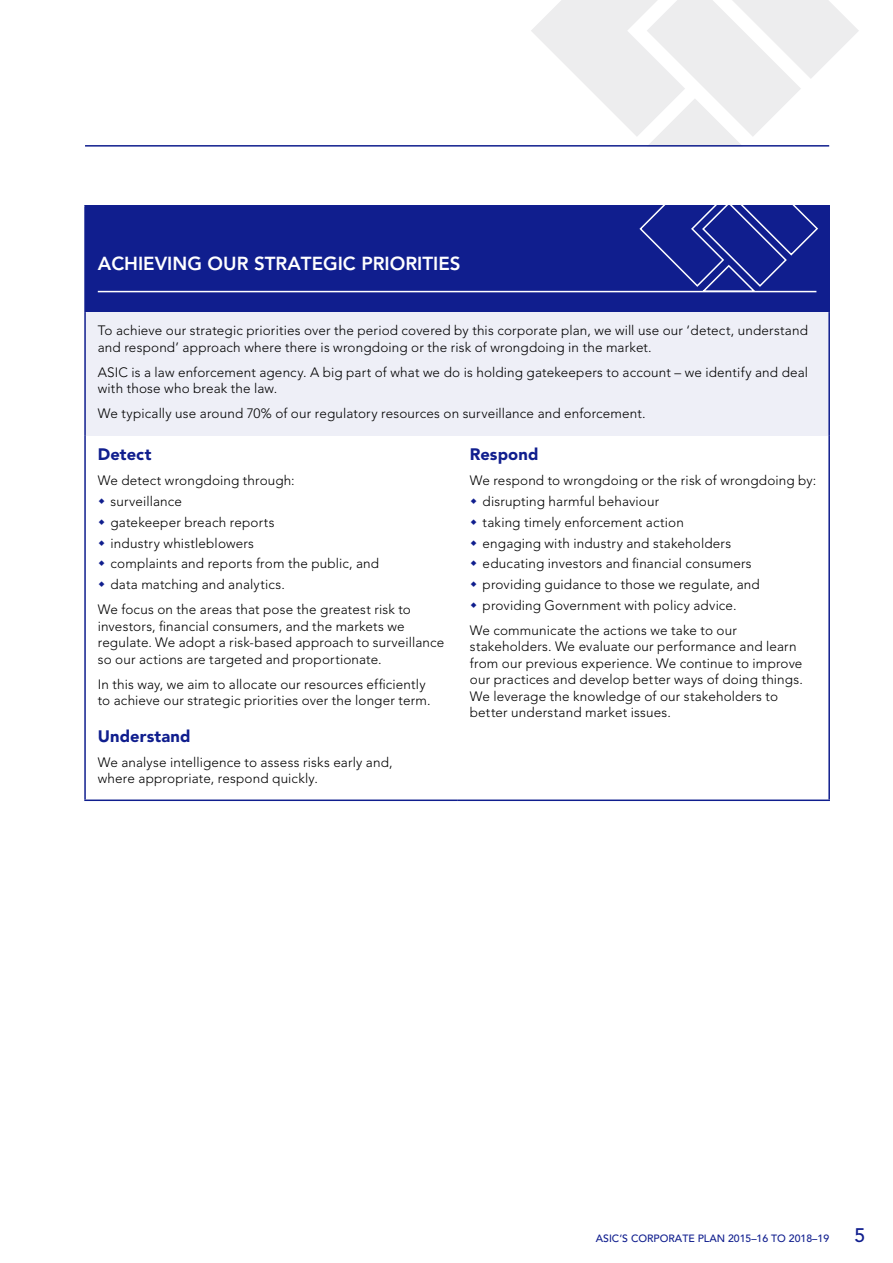
<style>
.page{position:relative;width:893px;height:1263px;background:#fff}
.page>*{position:absolute;margin:0;border:0;box-sizing:border-box;transform-origin:0 0}
.t1{font:500 19.5px "Avenir";color:#101e8e}
.t2{font:800 18.75px "Avenir";color:#fff}
.t3{font:900 16.5px "Avenir";letter-spacing:.01em;color:#101e8e}
.t4{font:300 13.5px/16.5px "Avenir";letter-spacing:.01em;color:#000}
.t5{font:500 10.5px "Avenir";color:#101e8e}
</style>
<div class="page">
<div style="left:85px;top:206px;width:744px;height:106px;background:#101e8e"></div>
<div style="left:85px;top:312px;width:744px;height:123px;background:#eeeff7"></div>
<hr style="left:84px;top:207px;width:2px;height:105px;background:#101e8e">
<hr style="left:84px;top:205px;width:373px;height:2px;background:#101e8e">
<hr style="left:457px;top:205px;width:373px;height:2px;background:#101e8e">
<hr style="left:828px;top:207px;width:2px;height:105px;background:#101e8e">
<hr style="left:84px;top:312px;width:2px;height:123px;background:#101e8e">
<hr style="left:828px;top:312px;width:2px;height:123px;background:#101e8e">
<hr style="left:84px;top:435px;width:2px;height:364px;background:#101e8e">
<hr style="left:84px;top:799px;width:373px;height:2px;background:#101e8e">
<hr style="left:828px;top:435px;width:2px;height:364px;background:#101e8e">
<hr style="left:457px;top:799px;width:373px;height:2px;background:#101e8e">
<hr style="left:98px;top:291px;width:718px;height:1px;background:#fff">
<svg style="left:531px;top:0;width:328px;height:293px"></svg>
<hr style="left:85px;top:145px;width:744px;height:2px;background:#101e8e">
<h2 class="t2" style="left:98px;top:252px;width:364px">ACHIEVING OUR STRATEGIC PRIORITIES</h2>
<p class="t4" style="left:98px;top:322px;width:712px">To achieve our strategic priorities over the period covered by this corporate plan, we will use our ‘detect, understand and respond’ approach where there is wrongdoing or the risk of wrongdoing in the market.</p>
<p class="t4" style="left:98px;top:364px;width:712px">ASIC is a law enforcement agency. A big part of what we do is holding gatekeepers to account – we identify and deal with those who break the law.</p>
<p class="t4" style="left:98px;top:405px;width:549px">We typically use around 70% of our regulatory resources on surveillance and enforcement.</p>
<p class="t3" style="left:98px;top:445px;width:55px">Detect</p>
<p class="t4" style="left:111px;top:470px;width:270px;line-height:20.7px;text-indent:-13px">We detect wrongdoing through:<br>surveillance<br>gatekeeper breach reports<br>industry whistleblowers<br>complaints and reports from the public, and data matching and analytics.</p>
<p class="t4" style="left:98px;top:601px;width:348px">We focus on the areas that pose the greatest risk to investors, financial consumers, and the markets we regulate. We adopt a risk-based approach to surveillance so our actions are targeted and proportionate.</p>
<p class="t4" style="left:98px;top:676px;width:334px">In this way, we aim to allocate our resources efficiently to achieve our strategic priorities over the longer term.</p>
<p class="t3" style="left:98px;top:726px;width:94px">Understand</p>
<p class="t4" style="left:98px;top:754px;width:296px">We analyse intelligence to assess risks early and, where appropriate, respond quickly.</p>
<p class="t3" style="left:470px;top:445px;width:70px">Respond</p>
<p class="t4" style="left:483px;top:470px;width:335px;line-height:20.7px;text-indent:-13px">We respond to wrongdoing or the risk of wrongdoing by: disrupting harmful behaviour<br>taking timely enforcement action<br>engaging with industry and stakeholders<br>educating investors and financial consumers<br>providing guidance to those we regulate, and providing Government with policy advice.</p>
<p class="t4" style="left:470px;top:622px;width:334px">We communicate the actions we take to our stakeholders. We evaluate our performance and learn from our previous experience. We continue to improve our practices and develop better ways of doing things.<br>We leverage the knowledge of our stakeholders to better understand market issues.</p>
<p class="t5" style="left:596px;top:1232px;width:235px">ASIC’S CORPORATE PLAN 2015–16 TO 2018–19</p>
<h1 class="t1" style="left:854px;top:1224px;width:12px">5</h1>
</div>
